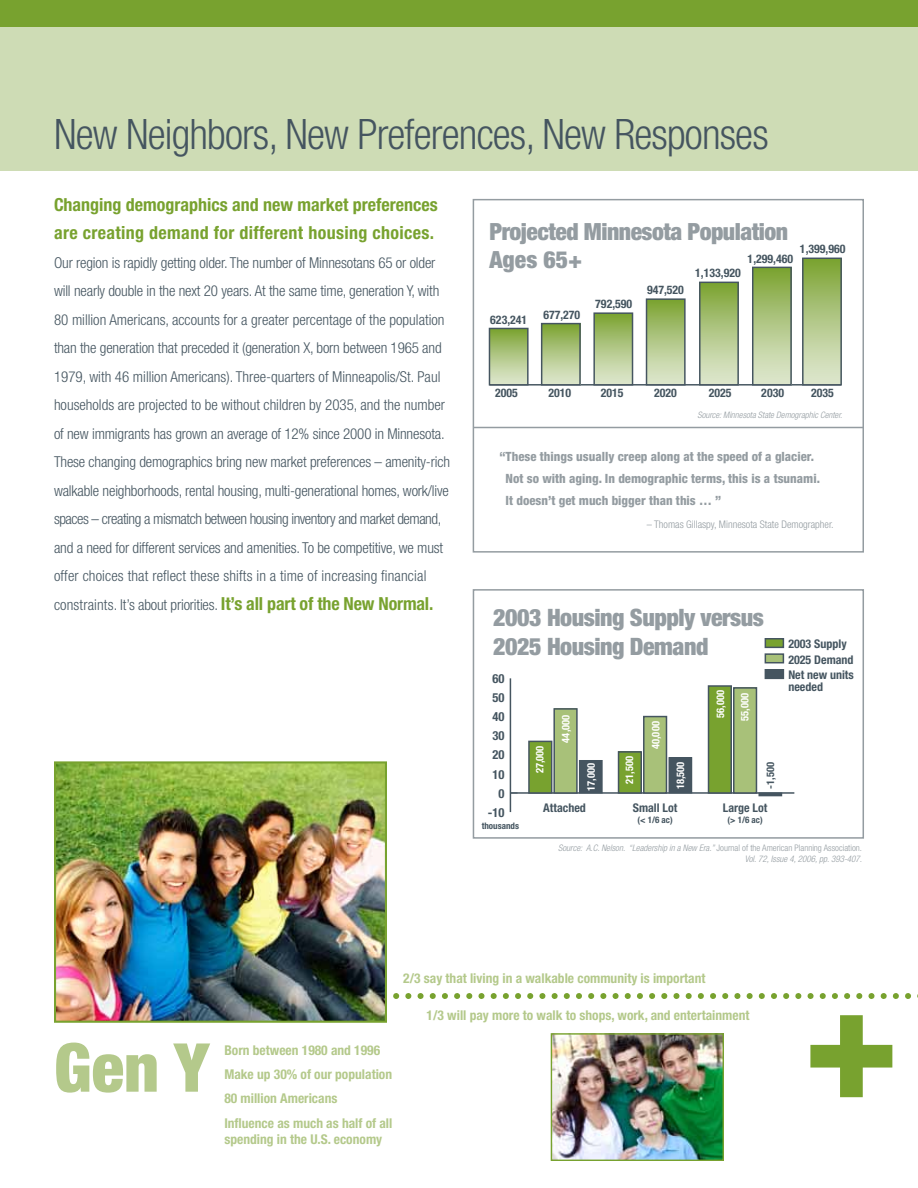
<style>
.page{position:relative;width:918px;height:1188px;background:#fff}
.page>*{position:absolute;margin:0;border:0;box-sizing:border-box;transform-origin:0 0}
.t1{font:900 condensed 162px "Helvetica Neue LT Std";color:#78a22f}
.t2{font:900 condensed 67.5px "Helvetica Neue LT Std";color:#b4c98b}
.t3{font:300 condensed 42px "Helvetica Neue LT Std";letter-spacing:-.02em;color:#455560}
.t4{font:900 condensed 24px/28.8px "Helvetica Neue LT Std";letter-spacing:-.02em;color:#949ca1}
.t5{font:900 condensed 23.7px/28.5px "Helvetica Neue LT Std";letter-spacing:-.02em;color:#949ca1}
.t6{font:700 condensed 18px/28.5px "Helvetica Neue LT Std";color:#78a22f}
.t7{font:300 condensed 15px/28.5px "Helvetica Neue LT Std";letter-spacing:-.01em;color:#455560}
.t8{font:700 condensed 13.5px/24.3px "Helvetica Neue LT Std";color:#b4c98b}
.t9{font:800 condensed 12.75px/22.2px "Helvetica Neue LT Std";color:#949ca1}
.t10{font:700 condensed 12.6px "Helvetica Neue LT Std";color:#455560}
.t11{font:700 condensed 12px/15.9px "Helvetica Neue LT Std";color:#455560}
.t12{font:700 condensed 11.85px "Helvetica Neue LT Std";color:#455560}
.t13{font:700 condensed 10.5px "Helvetica Neue LT Std";color:#fff}
.t14{font:300 condensed 10.5px "Helvetica Neue LT Std";color:#949ca1}
.t15{font:700 condensed 10.5px "Helvetica Neue LT Std";color:#455560}
.t16{font:italic 300 condensed 9px/10.8px "Helvetica Neue LT Std";color:#949ca1;text-align:right}
.t17{font:700 condensed 9px "Helvetica Neue LT Std";color:#455560}
.t18{font:italic 300 condensed 8.85px "Helvetica Neue LT Std";color:#949ca1}
.s1{font-weight:700;font-size:18px;color:#78a22f}
.s2{font-style:normal}
</style>
<div class="page">
<div style="left:473px;top:199px;width:391px;height:354px;border:2px solid #949ca1"></div>
<div style="left:473px;top:589px;width:391px;height:250px;border:2px solid #949ca1"></div>
<hr style="left:510px;top:792px;width:284px;height:2px;background:#455560">
<hr style="left:510px;top:678px;width:1px;height:134px;background:#455560">
<div style="left:759px;top:793px;width:23px;height:3px;border:1px solid #455560"></div>
<div style="left:734px;top:688px;width:22px;height:105px;background:#a8c179"></div>
<div style="left:733px;top:687px;width:24px;height:107px;border:2px solid #455560"></div>
<div style="left:709px;top:686px;width:22px;height:107px;background:#78a22f"></div>
<div style="left:708px;top:685px;width:24px;height:109px;border:2px solid #455560"></div>
<div style="left:669px;top:758px;width:23px;height:35px;background:#455560"></div>
<div style="left:669px;top:757px;width:23px;height:36px;border:1px solid #455560"></div>
<div style="left:644px;top:717px;width:22px;height:76px;background:#a8c179"></div>
<div style="left:643px;top:716px;width:24px;height:78px;border:2px solid #455560"></div>
<div style="left:619px;top:752px;width:22px;height:41px;background:#78a22f"></div>
<div style="left:618px;top:751px;width:24px;height:43px;border:2px solid #455560"></div>
<div style="left:579px;top:760px;width:23px;height:33px;background:#455560"></div>
<div style="left:579px;top:760px;width:24px;height:33px;border:1px solid #455560"></div>
<div style="left:554px;top:709px;width:23px;height:84px;background:#a8c179"></div>
<div style="left:553px;top:708px;width:25px;height:86px;border:2px solid #455560"></div>
<div style="left:529px;top:741px;width:23px;height:52px;background:#78a22f"></div>
<div style="left:528px;top:741px;width:24px;height:53px;border:2px solid #455560"></div>
<div style="left:765px;top:639px;width:18px;height:8px;background:#78a22f"></div>
<div style="left:765px;top:638px;width:19px;height:10px;border:2px solid #455560"></div>
<div style="left:765px;top:654px;width:18px;height:9px;background:#a8c179"></div>
<div style="left:765px;top:653px;width:19px;height:10px;border:2px solid #455560"></div>
<div style="left:765px;top:670px;width:18px;height:8px;background:#455560"></div>
<div style="left:765px;top:669px;width:19px;height:10px;border:2px solid #455560"></div>
<div style="left:0;top:0;width:918px;height:171px;background:#cedcb5"></div>
<div style="left:0;top:0;width:918px;height:27px;background:#78a22f"></div>
<img style="left:57px;top:764px;width:327px;height:256px">
<div style="left:54px;top:761px;width:333px;height:262px;border:2px solid #78a22f"></div>
<hr style="left:489px;top:384px;width:352px;height:2px;background:#455560">
<div style="left:489px;top:328px;width:39px;height:57px;background:linear-gradient(to bottom,#7ca333,#e3ead6)"></div>
<div style="left:489px;top:328px;width:40px;height:58px;border:1px solid #455560"></div>
<div style="left:542px;top:324px;width:38px;height:61px;background:linear-gradient(to bottom,#7ea436,#e3ead6)"></div>
<div style="left:541px;top:323px;width:40px;height:63px;border:1px solid #455560"></div>
<div style="left:594px;top:313px;width:39px;height:72px;background:linear-gradient(to bottom,#7da434,#e2e9d4)"></div>
<div style="left:593px;top:312px;width:40px;height:74px;border:1px solid #455560"></div>
<div style="left:647px;top:299px;width:38px;height:86px;background:linear-gradient(to bottom,#7da434,#e2e9d4)"></div>
<div style="left:646px;top:298px;width:40px;height:88px;border:1px solid #455560"></div>
<div style="left:700px;top:282px;width:38px;height:103px;background:linear-gradient(to bottom,#7da434,#e4ead7)"></div>
<div style="left:699px;top:282px;width:40px;height:104px;border:1px solid #455560"></div>
<div style="left:753px;top:267px;width:38px;height:118px;background:linear-gradient(to bottom,#7da434,#e3ead5)"></div>
<div style="left:752px;top:267px;width:40px;height:119px;border:1px solid #455560"></div>
<div style="left:803px;top:258px;width:38px;height:127px;background:linear-gradient(to bottom,#7da334,#e4ebd7)"></div>
<div style="left:802px;top:258px;width:40px;height:128px;border:1px solid #455560"></div>
<img style="left:274px;top:949px;width:644px;height:212px">
<hr style="left:473px;top:427px;width:390px;height:1px;background:#949ca1">
<h3 class="t3" style="left:54px;top:111px;width:716px">New Neighbors, New Preferences, New Responses</h3>
<p class="t6" style="left:54px;top:190px;width:385px">Changing demographics and new market preferences are creating demand for different housing choices.</p>
<p class="t7" style="left:54px;top:248px;width:398px">Our region is rapidly getting older. The number of Minnesotans 65 or older will nearly double in the next 20 years. At the same time, generation Y, with 80 million Americans, accounts for a greater percentage of the population than the generation that preceded it (generation X, born between 1965 and 1979, with 46 million Americans). Three-quarters of Minneapolis/St. Paul households are projected to be without children by 2035, and the number of new immigrants has grown an average of 12% since 2000 in Minnesota.<br>These changing demographics bring new market preferences – amenity-rich walkable neighborhoods, rental housing, multi-generational homes, work/live spaces – creating a mismatch between housing inventory and market demand, and a need for different services and amenities. To be competitive, we must offer choices that reflect these shifts in a time of increasing financial constraints. It’s about priorities. <span class="s1">It’s all part of the New Normal.</span></p>
<h3 class="t5" style="left:489px;top:217px;width:300px">Projected Minnesota Population<br>Ages 65+</h3>
<p class="t12" style="left:800px;top:241px;width:47px">1,399,960</p>
<p class="t12" style="left:748px;top:252px;width:47px">1,299,460</p>
<p class="t12" style="left:695px;top:266px;width:47px">1,133,920</p>
<p class="t12" style="left:490px;top:312px;width:38px">623,241</p>
<p class="t12" style="left:543px;top:307px;width:38px">677,270</p>
<p class="t12" style="left:595px;top:296px;width:38px">792,590</p>
<p class="t12" style="left:647px;top:283px;width:38px">947,520</p>
<p class="t12" style="left:495px;top:386px;width:24px">2005</p>
<p class="t12" style="left:548px;top:386px;width:24px">2010</p>
<p class="t12" style="left:601px;top:386px;width:24px">2015</p>
<p class="t12" style="left:654px;top:386px;width:24px">2020</p>
<p class="t12" style="left:709px;top:386px;width:24px">2025</p>
<p class="t12" style="left:761px;top:386px;width:24px">2030</p>
<p class="t12" style="left:811px;top:386px;width:24px">2035</p>
<p class="t18" style="left:697px;top:410px;width:146px">Source: Minnesota State Demographic Center.</p>
<p class="t9" style="left:506px;top:445px;width:316px;text-indent:-6px">“These things usually creep along at the speed of a glacier.<br>Not so with aging. In demographic terms, this is a tsunami.<br>It doesn’t get much bigger than this … ”</p>
<p class="t14" style="left:647px;top:518px;width:188px">– Thomas Gillaspy, Minnesota State Demographer.</p>
<h3 class="t4" style="left:493px;top:603px;width:272px">2003 Housing Supply versus<br>2025 Housing Demand</h3>
<p class="t10" style="left:492px;top:671px;width:14px">60</p>
<p class="t10" style="left:492px;top:690px;width:14px">50</p>
<p class="t10" style="left:492px;top:709px;width:14px">40</p>
<p class="t10" style="left:492px;top:728px;width:14px">30</p>
<p class="t10" style="left:492px;top:747px;width:14px">20</p>
<p class="t10" style="left:492px;top:766px;width:14px">10</p>
<p class="t10" style="left:498px;top:786px;width:8px">0</p>
<p class="t10" style="left:488px;top:805px;width:18px">-10</p>
<p class="t17" style="left:482px;top:820px;width:39px">thousands</p>
<p class="t13" style="left:533px;top:773px;width:29px;rotate:-90deg">27,000</p>
<p class="t13" style="left:559px;top:743px;width:29px;rotate:-90deg">44,000</p>
<p class="t13" style="left:649px;top:749px;width:29px;rotate:-90deg">40,000</p>
<p class="t13" style="left:623px;top:784px;width:29px;rotate:-90deg">21,500</p>
<p class="t13" style="left:585px;top:791px;width:29px;rotate:-90deg">17,000</p>
<p class="t13" style="left:674px;top:789px;width:29px;rotate:-90deg">18,500</p>
<p class="t11" style="left:543px;top:800px;width:44px">Attached</p>
<p class="t11" style="left:633px;top:800px;width:46px">Small Lot</p>
<p class="t17" style="left:638px;top:814px;width:37px">(&lt; 1/6 ac)</p>
<p class="t13" style="left:714px;top:718px;width:29px;rotate:-90deg">56,000</p>
<p class="t13" style="left:738px;top:721px;width:29px;rotate:-90deg">55,000</p>
<p class="t15" style="left:764px;top:789px;width:28px;rotate:-90deg">-1,500</p>
<p class="t11" style="left:723px;top:800px;width:46px">Large Lot</p>
<p class="t17" style="left:728px;top:814px;width:37px">(&gt; 1/6 ac)</p>
<p class="t11" style="left:788px;top:635px;width:67px">2003 Supply<br>2025 Demand<br>Net new units</p>
<p class="t11" style="left:788px;top:679px;width:36px">needed</p>
<p class="t16" style="left:558px;top:843px;width:306px">Source: A.C. Nelson. “Leadership in a New Era.” <span class="s2">Journal of the American Planning Association.<br></span>Vol. 72, Issue 4, 2006, pp. 393-407.</p>
<h2 class="t2" style="left:54px;top:1026px;width:157px">Gen Y</h2>
<p class="t8" style="left:224px;top:1038px;width:170px">Born between 1980 and 1996<br>Make up 30% of our population<br>80 million Americans<br>Influence as much as half of all</p>
<p class="t8" style="left:224px;top:1127px;width:159px">spending in the U.S. economy</p>
<p class="t8" style="left:403px;top:966px;width:304px">2/3 say that living in a walkable community is important</p>
<p class="t8" style="left:427px;top:1003px;width:324px">1/3 will pay more to walk to shops, work, and entertainment</p>
<h1 class="t1" style="left:803px;top:940px;width:99px">+</h1>
</div>
